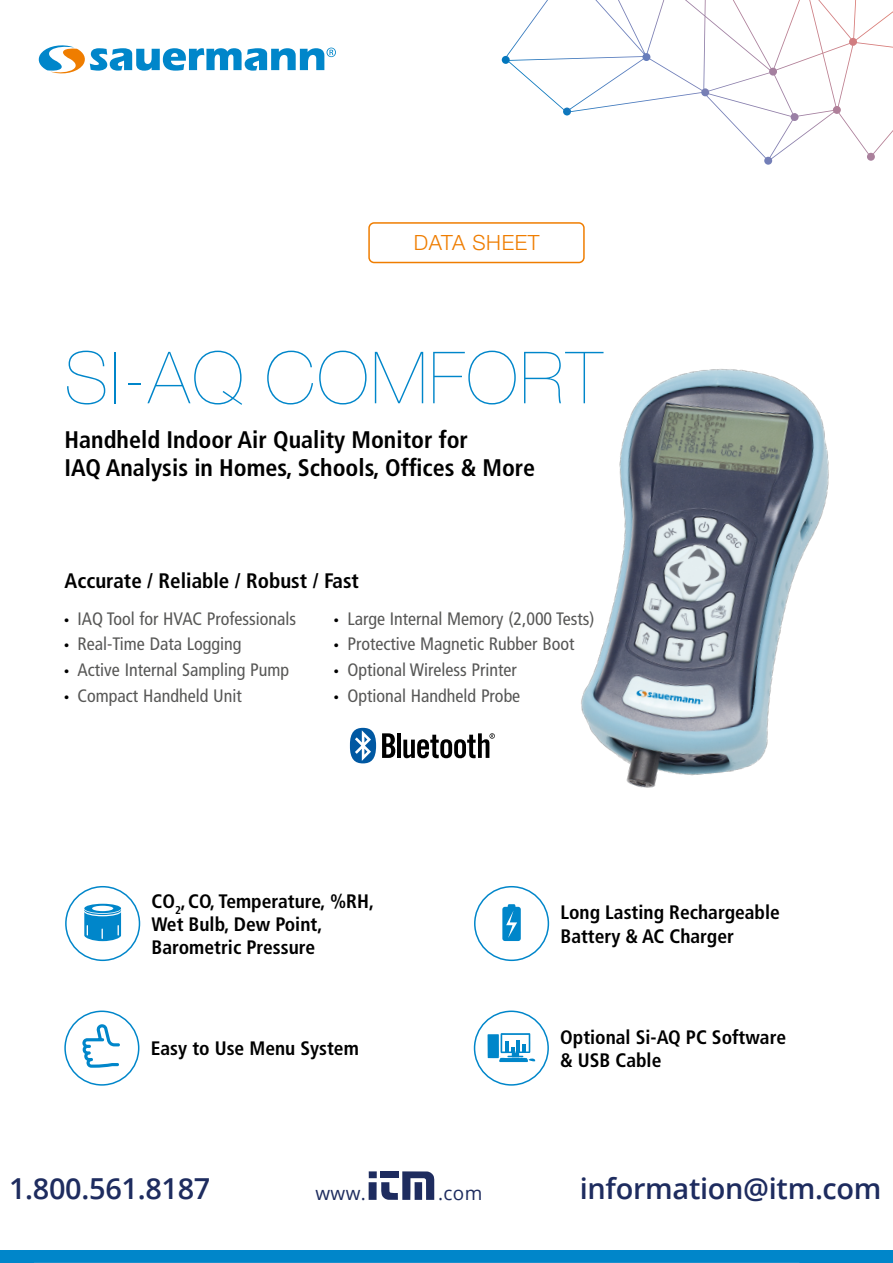
<style>
.page{position:relative;width:893px;height:1263px;background:#fff}
.page>*{position:absolute;margin:0;border:0;box-sizing:border-box;transform-origin:0 0}
.t1{font:200 72px "Helvetica Neue LT Std";letter-spacing:.03em;color:#0086ca}
.t2{font:600 28.95px "Open Sans";letter-spacing:-.01em;color:#1e2c5f}
.t3{font:700 condensed 24px/28.8px "Frutiger LT Std";color:#000}
.t4{font:700 condensed 21px "Frutiger LT Std";color:#000}
.t5{font:300 21px "Helvetica Neue LT Std";letter-spacing:.03em;color:#ef7d00}
.t6{font:700 condensed 19.5px/23.4px "Frutiger LT Std";color:#000}
.t7{font:18.9px "Open Sans";letter-spacing:.02em;color:#1e2c5f}
.t8{font:condensed 18px "Frutiger LT Std";color:#575756}
.s1{font-family:"Myriad Pro";font-stretch:normal;color:#000}
</style>
<div class="page">
<svg style="left:502px;top:0;width:391px;height:165px"></svg>
<div style="left:0;top:1251px;width:893px;height:12px;background:#0086ca"></div>
<div style="left:368px;top:222px;width:217px;height:41px;border:2px solid #ef7d00;border-radius:5px"></div>
<hr style="left:34px;top:1262px;width:765px;height:1px;background:#dadada">
<svg style="left:38px;top:45px;width:298px;height:29px"></svg>
<img style="left:581px;top:369px;width:248px;height:419px">
<div style="left:65px;top:886px;width:75px;height:75px;border:2px solid #0086ca;border-radius:50%"></div>
<svg style="left:84px;top:904px;width:37px;height:37px"></svg>
<div style="left:474px;top:886px;width:75px;height:75px;border:2px solid #0086ca;border-radius:50%"></div>
<svg style="left:502px;top:904px;width:19px;height:37px"></svg>
<div style="left:64px;top:1010px;width:75px;height:76px;border:2px solid #0086ca;border-radius:50%"></div>
<svg style="left:82px;top:1024px;width:38px;height:44px"></svg>
<div style="left:474px;top:1010px;width:75px;height:76px;border:2px solid #0086ca;border-radius:50%"></div>
<svg style="left:488px;top:1033px;width:47px;height:29px"></svg>
<svg style="left:382px;top:733px;width:13px;height:25px"></svg>
<hr style="left:397px;top:733px;width:4px;height:25px;background:#000">
<svg style="left:350px;top:728px;width:26px;height:35px"></svg>
<svg style="left:403px;top:733px;width:92px;height:25px"></svg>
<div style="left:369px;top:1171px;width:8px;height:7px;background:#1e2c5f"></div>
<div style="left:380px;top:1171px;width:19px;height:7px;background:#1e2c5f"></div>
<div style="left:369px;top:1182px;width:8px;height:18px;background:#1e2c5f"></div>
<svg style="left:381px;top:1171px;width:53px;height:29px"></svg>
<p class="t5" style="left:414px;top:229px;width:127px">DATA SHEET</p>
<h1 class="t1" style="left:65px;top:336px;width:539px">SI-AQ COMFORT</h1>
<h3 class="t3" style="left:65px;top:425px;width:472px">Handheld Indoor Air Quality Monitor for<br>IAQ Analysis in Homes, Schools, Offices &amp; More</h3>
<p class="t4" style="left:65px;top:568px;width:296px">Accurate / Reliable / Robust / Fast</p>
<p class="t8" style="left:64px;top:608px;width:234px"><span class="s1">•</span> IAQ Tool for HVAC Professionals</p>
<p class="t8" style="left:64px;top:634px;width:179px"><span class="s1">•</span> Real-Time Data Logging</p>
<p class="t8" style="left:64px;top:659px;width:227px"><span class="s1">•</span> Active Internal Sampling Pump</p>
<p class="t8" style="left:64px;top:685px;width:179px"><span class="s1">•</span> Compact Handheld Unit</p>
<p class="t8" style="left:334px;top:608px;width:262px"><span class="s1">•</span> Large Internal Memory (2,000 Tests)</p>
<p class="t8" style="left:334px;top:634px;width:242px"><span class="s1">•</span> Protective Magnetic Rubber Boot</p>
<p class="t8" style="left:334px;top:659px;width:184px"><span class="s1">•</span> Optional Wireless Printer</p>
<p class="t8" style="left:334px;top:685px;width:188px"><span class="s1">•</span> Optional Handheld Probe</p>
<p class="t6" style="left:152px;top:889px;width:224px">CO<sub>2</sub>,CO, Temperature, %RH,<br>Wet Bulb, Dew Point,<br>Barometric Pressure</p>
<p class="t6" style="left:560px;top:901px;width:221px">Long Lasting Rechargeable<br>Battery &amp; AC Charger</p>
<p class="t6" style="left:151px;top:1037px;width:210px">Easy to Use Menu System</p>
<h2 class="t2" style="left:9px;top:1169px;width:203px">1.800.561.8187</h2>
<p class="t7" style="left:315px;top:1180px;width:52px">www.</p>
<p class="t7" style="left:438px;top:1180px;width:46px">.com</p>
<p class="t6" style="left:560px;top:1025px;width:227px">Optional Si-AQ PC Software &amp; USB Cable</p>
<h2 class="t2" style="left:580px;top:1169px;width:303px">information@itm.com</h2>
</div>
